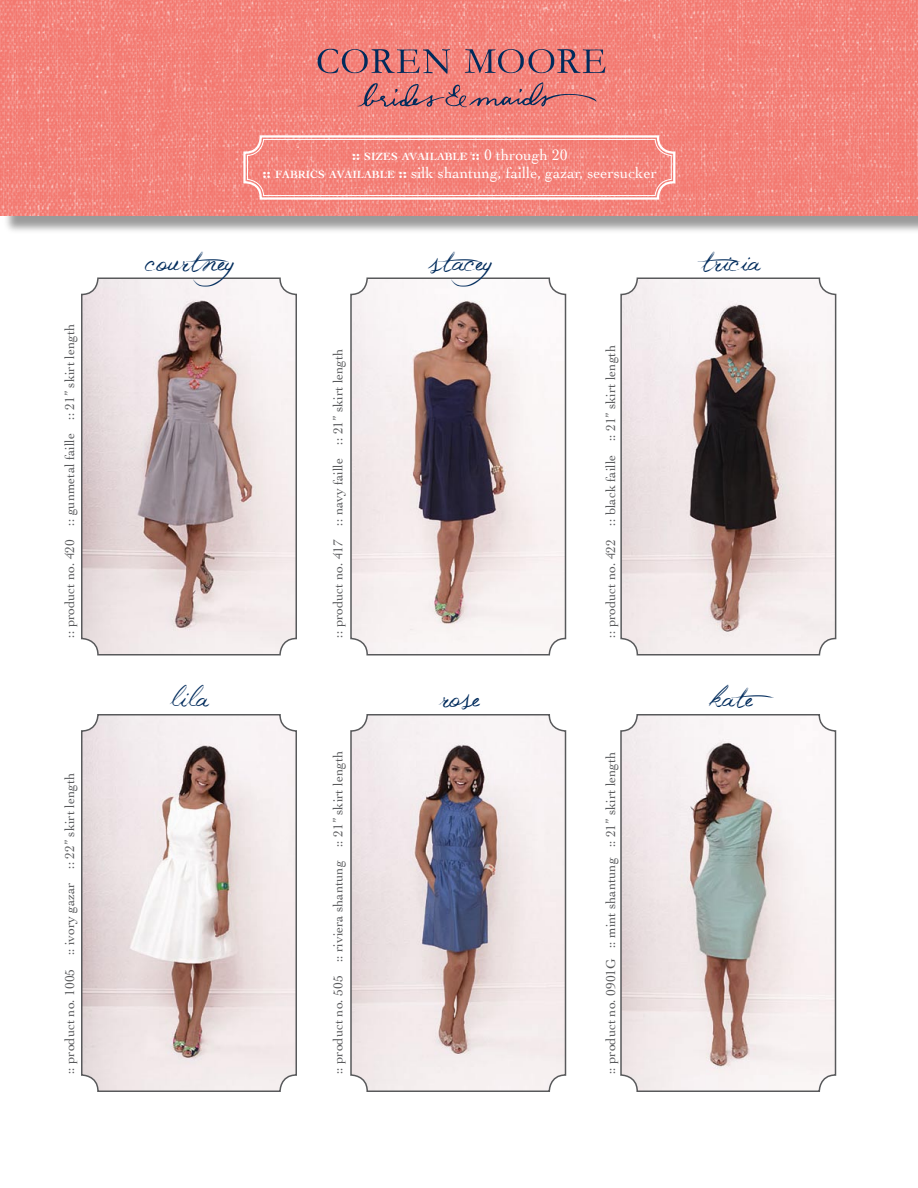
<style>
.page{position:relative;width:918px;height:1188px;background:#fff}
.page>*{position:absolute;margin:0;border:0;box-sizing:border-box;transform-origin:0 0}
.t1{font:30px "Jellyka Western Princess";color:#002b5c}
.t2{font:15.75px "Cochin";color:#fff}
.t3{font:13.5px "Cochin";color:#58595b}
.t4{font:700 10.95px "Cochin";color:#fff}
.s1{font-size:15.75px}
.s2{font-weight:400;font-size:15.75px}
.s3{font-weight:700}
.s4{font-weight:700;font-size:10.95px}
</style>
<div class="page">
<img style="left:82px;top:278px;width:214px;height:377px;border-radius:16px">
<div style="left:81px;top:278px;width:216px;height:378px;border:2px solid #58595b;border-radius:16px"></div>
<img style="left:351px;top:278px;width:215px;height:377px;border-radius:16px">
<div style="left:350px;top:278px;width:216px;height:378px;border:2px solid #58595b;border-radius:16px"></div>
<img style="left:621px;top:278px;width:215px;height:377px;border-radius:16px">
<div style="left:620px;top:278px;width:216px;height:378px;border:2px solid #58595b;border-radius:16px"></div>
<img style="left:82px;top:715px;width:214px;height:376px;border-radius:16px">
<div style="left:81px;top:714px;width:216px;height:378px;border:2px solid #58595b;border-radius:16px"></div>
<img style="left:351px;top:715px;width:215px;height:376px;border-radius:16px">
<div style="left:350px;top:714px;width:216px;height:378px;border:2px solid #58595b;border-radius:16px"></div>
<img style="left:621px;top:715px;width:215px;height:376px;border-radius:16px">
<div style="left:620px;top:714px;width:216px;height:378px;border:2px solid #58595b;border-radius:16px"></div>
<div style="left:2px;top:2px;width:916px;height:234px;background:#000;opacity:.4"></div>
<img style="left:0;top:0;width:918px;height:216px">
<svg style="left:242px;top:134px;width:435px;height:67px;background:#f48e86"></svg>
<div style="left:247px;top:139px;width:425px;height:57px;border:1px solid #fff;border-radius:16px"></div>
<svg style="left:318px;top:49px;width:132px;height:25px;background:#bd7074"></svg>
<svg style="left:465px;top:49px;width:141px;height:24px;background:#b86f74"></svg>
<svg style="left:357px;top:82px;width:240px;height:27px;background:#d47978"></svg>
<p class="t3" style="left:62px;top:638px;width:315px;rotate:-90deg">:: product no. 420 :: gunmetal faille :: 21” skirt length</p>
<p class="t3" style="left:62px;top:1074px;width:303px;rotate:-90deg">:: product no. 1005 :: ivory gazar :: 22” skirt length</p>
<p class="t4" style="left:352px;top:150px;width:217px"><span class="s1">::</span> SIZES AVAILABLE <span class="s1">::</span> <span class="s2">0 through 20</span></p>
<p class="t2" style="left:263px;top:164px;width:396px"><span class="s3">::</span> <span class="s4">FABRICS AVAILABLE</span> <span class="s3">::</span> silk shantung, faille, gazar, seersucker</p>
<h1 class="t1" style="left:145px;top:242px;width:122px">courtney</h1>
<h1 class="t1" style="left:428px;top:242px;width:97px">stacey</h1>
<h1 class="t1" style="left:701px;top:242px;width:61px">tricia</h1>
<h1 class="t1" style="left:170px;top:678px;width:40px">lila</h1>
<p class="t3" style="left:330px;top:638px;width:291px;rotate:-90deg">:: product no. 417 :: navy faille :: 21” skirt length</p>
<p class="t3" style="left:603px;top:638px;width:294px;rotate:-90deg">:: product no. 422 :: black faille :: 21” skirt length</p>
<p class="t3" style="left:330px;top:1074px;width:325px;rotate:-90deg">:: product no. 505 :: riviera shantung :: 21” skirt length</p>
<h1 class="t1" style="left:440px;top:678px;width:42px">rose</h1>
<p class="t3" style="left:603px;top:1074px;width:324px;rotate:-90deg">:: product no. 0901G :: mint shantung :: 21” skirt length</p>
<h1 class="t1" style="left:709px;top:678px;width:70px">kate</h1>
</div>
